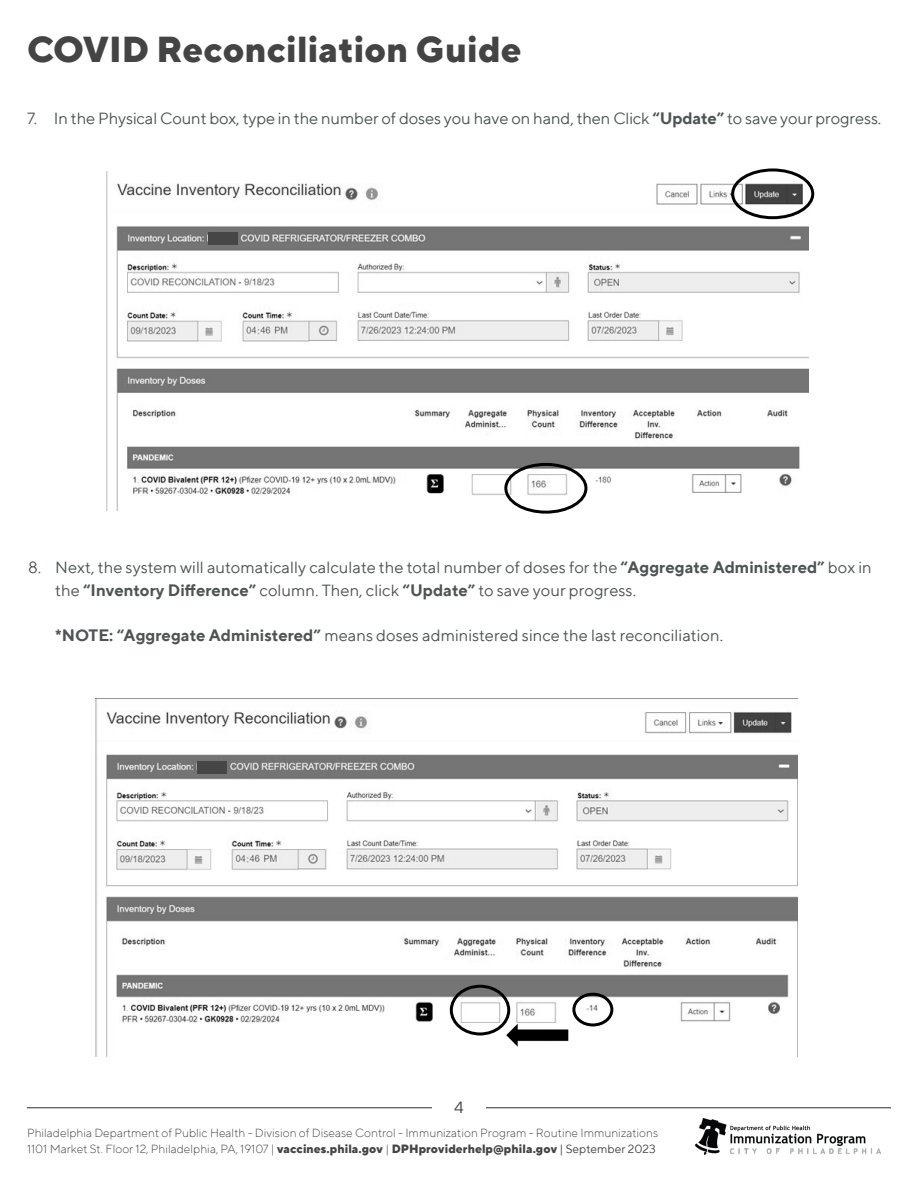
<style>
.page{position:relative;width:918px;height:1188px;background:#fff}
.page>*{position:absolute;margin:0;border:0;box-sizing:border-box;transform-origin:0 0}
.t1{font:800 36px "TT Norms";color:#444}
.t2{font:16.5px/22.5px "TT Norms";color:#4e5353}
.t3{font:16.5px "TT Norms";color:#444}
.t4{font:300 12px/16.5px "TT Norms";color:#444}
.s1{font-weight:700}
.s2{font-weight:800}
.s3{font-weight:400}
</style>
<div class="page">
<img style="left:695px;top:1119px;width:185px;height:36px">
<hr style="left:27px;top:1107px;width:405px;height:1px;background:#444">
<hr style="left:486px;top:1107px;width:405px;height:1px;background:#444">
<img style="left:107px;top:171px;width:702px;height:339px">
<div style="left:731px;top:168px;width:83px;height:51px;border:3px solid #000;border-radius:50%"></div>
<div style="left:504px;top:463px;width:83px;height:51px;border:3px solid #000;border-radius:50%"></div>
<img style="left:95px;top:698px;width:702px;height:358px">
<div style="left:572px;top:993px;width:41px;height:33px;border:3px solid #000;border-radius:50%"></div>
<div style="left:450px;top:985px;width:60px;height:50px;border:3px solid #000;border-radius:50%"></div>
<img style="left:503px;top:1019px;width:76px;height:33px">
<div style="left:197px;top:761px;width:30px;height:13px;background:#464647"></div>
<div style="left:208px;top:232px;width:30px;height:13px;background:#464647"></div>
<h1 class="t1" style="left:27px;top:26px;width:496px">COVID Reconciliation Guide</h1>
<p class="t2" style="left:27px;top:106px;width:856px">7. In the Physical Count box, type in the number of doses you have on hand, then Click <span class="s1">“Update”</span> to save your progress.</p>
<p class="t2" style="left:55px;top:556px;width:818px;text-indent:-27px">8. Next, the system will automatically calculate the total number of doses for the <span class="s1">“Aggregate Administered”</span> box in the <span class="s1">“Inventory Difference”</span> column. Then, click <span class="s1">“Update”</span> to save your progress.</p>
<p class="t2" style="left:55px;top:623px;width:670px"><span class="s1">*NOTE: “Aggregate Administered”</span> means doses administered since the last reconciliation.</p>
<p class="t3" style="left:454px;top:1097px;width:11px">4</p>
<p class="t4" style="left:27px;top:1124px;width:633px">Philadelphia Department of Public Health - Division of Disease Control - Immunization Program - Routine Immunizations<br>1101 Market St. Floor 12, Philadelphia, PA, 19107 | <span class="s2">vaccines.phila.gov</span> | <span class="s2">DPHproviderhelp@phila.gov</span> <span class="s3">| September 2023</span></p>
</div>
